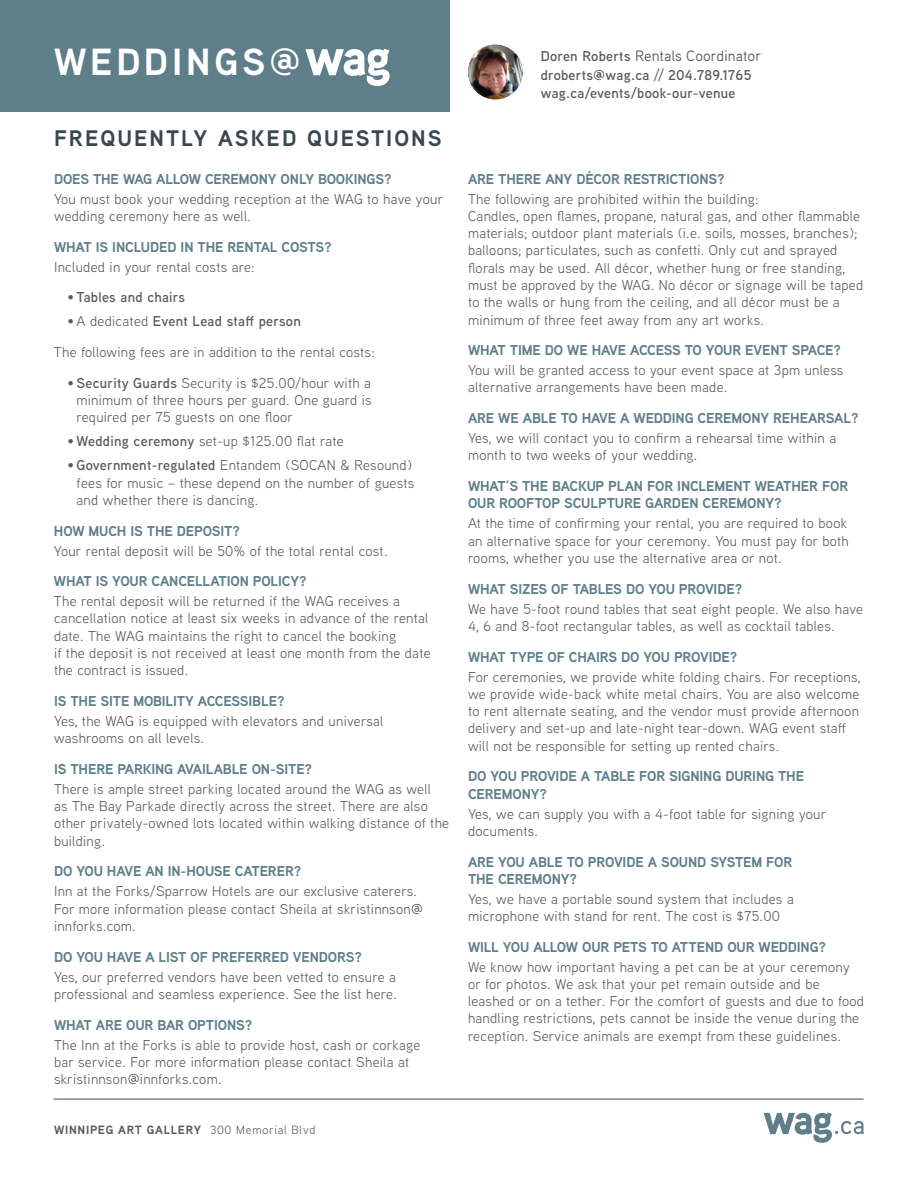
<style>
.page{position:relative;width:918px;height:1188px;background:#fff}
.page>*{position:absolute;margin:0;border:0;box-sizing:border-box;transform-origin:0 0}
.t1{font:700 37.8px "Aaux Next";letter-spacing:.1em;color:#fff}
.t2{font:700 22.5px "Aaux Next";letter-spacing:.09em;color:#39484e}
.t3{font:15px "Aaux Pro";color:#58595b}
.t4{font:14.25px/17.2px "Aaux Next";letter-spacing:.02em;color:#58595b}
.t5{font:700 14.25px/17.2px "Aaux Next";letter-spacing:-.01em;color:#5e7e8a}
.t6{font:600 14.25px/17.2px "Aaux Next";letter-spacing:.02em;color:#58595b}
.t7{font:700 12px "Aaux Next";letter-spacing:.06em;color:#5a5a5c}
.s1{font-family:"Interstate";font-style:italic}
.s2{font-family:"Aaux Next";font-weight:600;font-size:14.25px}
.s3{font-family:"Interstate";font-weight:700}
.s4{font-family:"Aaux Pro";font-weight:400;font-size:15px}
.s5{font-weight:400}
.s6{font-weight:600}
.s7{font-family:"Interstate"}
</style>
<div class="page">
<div style="left:0;top:0;width:450px;height:111px;background:#5e7e8a"></div>
<svg style="left:305px;top:49px;width:85px;height:37px"></svg>
<img style="left:468px;top:45px;width:55px;height:54px;border-radius:27px">
<svg style="left:764px;top:1112px;width:100px;height:31px"></svg>
<hr style="left:54px;top:1099px;width:810px;height:1px;background:#39484e">
<h1 class="t1" style="left:54px;top:35px;width:248px">WEDDINGS<span class="s1">@</span></h1>
<p class="t3" style="left:541px;top:46px;width:222px"><span class="s2">Doren Roberts</span> Rentals Coordinator</p>
<p class="t6" style="left:541px;top:67px;width:212px">droberts<span class="s3">@</span>wag.ca <span class="s4">//</span> 204.789.1765 wag.ca/events/book-our-venue</p>
<h2 class="t2" style="left:54px;top:122px;width:389px">FREQUENTLY ASKED QUESTIONS</h2>
<p class="t5" style="left:54px;top:170px;width:339px">DOES THE WAG ALLOW CEREMONY ONLY BOOKINGS?</p>
<p class="t4" style="left:54px;top:190px;width:391px">You must book your wedding reception at the WAG to have your wedding ceremony here as well.</p>
<p class="t5" style="left:54px;top:238px;width:279px">WHAT IS INCLUDED IN THE RENTAL COSTS?</p>
<p class="t4" style="left:54px;top:257px;width:202px">Included in your rental costs are:</p>
<p class="t6" style="left:67px;top:288px;width:119px"><span class="s5">•</span> Tables and chairs</p>
<p class="t4" style="left:54px;top:305px;width:322px;line-height:30.8px;text-indent:14px">• A dedicated <span class="s6">Event Lead staff person<br></span>The following fees are in addition to the rental costs:</p>
<p class="t4" style="left:76px;top:374px;width:297px;text-align:justify;text-indent:-9px">• <span class="s6">Security Guards</span> Security is $25.00/hour with a minimum of three hours per guard. One guard is required per 75 guests on one floor</p>
<p class="t4" style="left:67px;top:432px;width:278px">• <span class="s6">Wedding ceremony</span> set-up $125.00 flat rate</p>
<p class="t4" style="left:76px;top:456px;width:339px;text-indent:-9px">• <span class="s6">Government-regulated</span> Entandem (SOCAN &amp; Resound) fees for music – these depend on the number of guests and whether there is dancing.</p>
<p class="t5" style="left:54px;top:522px;width:188px">HOW MUCH IS THE DEPOSIT?</p>
<p class="t4" style="left:54px;top:541px;width:335px">Your rental deposit will be 50% of the total rental cost.</p>
<p class="t5" style="left:54px;top:572px;width:254px">WHAT IS YOUR CANCELLATION POLICY?</p>
<p class="t4" style="left:54px;top:592px;width:378px">The rental deposit will be returned if the WAG receives a cancellation notice at least six weeks in advance of the rental date. The WAG maintains the right to cancel the booking<br>if the deposit is not received at least one month from the date the contract is issued.</p>
<p class="t5" style="left:54px;top:692px;width:232px">IS THE SITE MOBILITY ACCESSIBLE?</p>
<p class="t4" style="left:54px;top:712px;width:331px">Yes, the WAG is equipped with elevators and universal washrooms on all levels.</p>
<p class="t5" style="left:54px;top:760px;width:260px">IS THERE PARKING AVAILABLE ON-SITE?</p>
<p class="t4" style="left:54px;top:780px;width:397px">There is ample street parking located around the WAG as well<br>as The Bay Parkade directly across the street. There are also other privately-owned lots located within walking distance of the building.</p>
<p class="t5" style="left:54px;top:863px;width:249px">DO YOU HAVE AN IN-HOUSE CATERER?</p>
<p class="t4" style="left:54px;top:882px;width:370px">Inn at the Forks/Sparrow Hotels are our exclusive caterers.<br>For more information please contact Sheila at skristinnson<span class="s7">@ </span>innforks.com.</p>
<p class="t5" style="left:54px;top:948px;width:309px">DO YOU HAVE A LIST OF PREFERRED VENDORS?</p>
<p class="t4" style="left:54px;top:968px;width:344px">Yes, our preferred vendors have been vetted to ensure a professional and seamless experience. See the list here.</p>
<p class="t5" style="left:54px;top:1016px;width:200px">WHAT ARE OUR BAR OPTIONS?</p>
<p class="t4" style="left:54px;top:1035px;width:368px">The Inn at the Forks is able to provide host, cash or corkage bar service. For more information please contact Sheila at skristinnson<span class="s7">@</span>innforks.com.</p>
<p class="t7" style="left:54px;top:1121px;width:263px">WINNIPEG ART GALLERY <span class="s5">300 Memorial Blvd</span></p>
<p class="t5" style="left:468px;top:170px;width:258px">ARE THERE ANY DÉCOR RESTRICTIONS?</p>
<p class="t4" style="left:468px;top:190px;width:397px">The following are prohibited within the building:<br>Candles, open flames, propane, natural gas, and other flammable materials; outdoor plant materials (i.e. soils, mosses, branches); balloons; particulates, such as confetti. Only cut and sprayed florals may be used. All décor, whether hung or free standing, must be approved by the WAG. No décor or signage will be taped to the walls or hung from the ceiling, and all décor must be a minimum of three feet away from any art works.</p>
<p class="t5" style="left:468px;top:341px;width:375px">WHAT TIME DO WE HAVE ACCESS TO YOUR EVENT SPACE?</p>
<p class="t4" style="left:468px;top:361px;width:377px">You will be granted access to your event space at 3pm unless alternative arrangements have been made.</p>
<p class="t5" style="left:468px;top:409px;width:392px">ARE WE ABLE TO HAVE A WEDDING CEREMONY REHEARSAL?</p>
<p class="t4" style="left:468px;top:429px;width:370px">Yes, we will contact you to confirm a rehearsal time within a month to two weeks of your wedding.</p>
<p class="t5" style="left:468px;top:477px;width:382px">WHAT’S THE BACKUP PLAN FOR INCLEMENT WEATHER FOR<br>OUR ROOFTOP SCULPTURE GARDEN CEREMONY?</p>
<p class="t4" style="left:468px;top:514px;width:382px">At the time of confirming your rental, you are required to book an alternative space for your ceremony. You must pay for both rooms, whether you use the alternative area or not.</p>
<p class="t5" style="left:468px;top:580px;width:276px">WHAT SIZES OF TABLES DO YOU PROVIDE?</p>
<p class="t4" style="left:468px;top:600px;width:396px">We have 5-foot round tables that seat eight people. We also have<br>4, 6 and 8-foot rectangular tables, as well as cocktail tables.</p>
<p class="t5" style="left:468px;top:648px;width:271px">WHAT TYPE OF CHAIRS DO YOU PROVIDE?</p>
<p class="t4" style="left:468px;top:667px;width:394px">For ceremonies, we provide white folding chairs. For receptions, we provide wide-back white metal chairs. You are also welcome to rent alternate seating, and the vendor must provide afternoon delivery and set-up and late-night tear-down. WAG event staff will not be responsible for setting up rented chairs.</p>
<p class="t5" style="left:468px;top:767px;width:338px">DO YOU PROVIDE A TABLE FOR SIGNING DURING THE<br>CEREMONY?</p>
<p class="t4" style="left:468px;top:804px;width:360px">Yes, we can supply you with a 4-foot table for signing your documents.</p>
<p class="t5" style="left:468px;top:853px;width:326px">ARE YOU ABLE TO PROVIDE A SOUND SYSTEM FOR<br>THE CEREMONY?</p>
<p class="t4" style="left:468px;top:890px;width:327px">Yes, we have a portable sound system that includes a microphone with stand for rent. The cost is $75.00</p>
<p class="t5" style="left:468px;top:938px;width:360px">WILL YOU ALLOW OUR PETS TO ATTEND OUR WEDDING?</p>
<p class="t4" style="left:468px;top:958px;width:398px">We know how important having a pet can be at your ceremony or for photos. We ask that your pet remain outside and be leashed or on a tether. For the comfort of guests and due to food handling restrictions, pets cannot be inside the venue during the reception. Service animals are exempt from these guidelines.</p>
</div>
